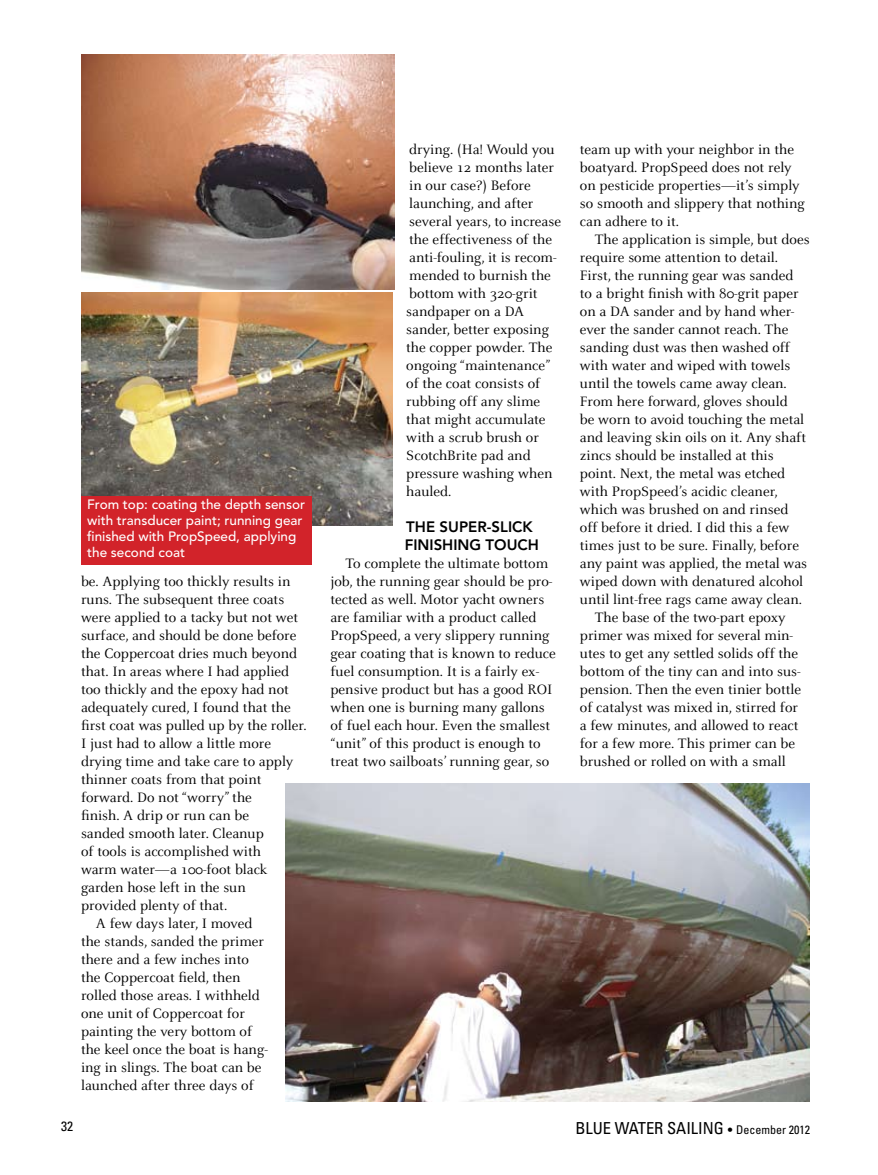
<style>
.page{position:relative;width:878px;height:1175px;background:#fff}
.page>*{position:absolute;margin:0;border:0;box-sizing:border-box;transform-origin:0 0}
.t1{font:condensed 16.5px "Univers";color:#000}
.t2{font:15px/18px "Celeste";color:#000}
.t3{font:800 15px/18px "Avenir";color:#000}
.t4{font:500 13.5px/16.2px "Avenir";color:#fff}
.t5{font:condensed 13.5px "Univers";color:#000}
.s1{font-family:"Clearface Gothic LH";font-weight:500;font-stretch:normal;font-size:12px}
.s2{font-size:12px}
</style>
<div class="page">
<img style="left:81px;top:54px;width:313px;height:235px">
<img style="left:81px;top:292px;width:311px;height:233px">
<img style="left:285px;top:783px;width:524px;height:318px">
<div style="left:81px;top:496px;width:231px;height:69px;background:#d2232a"></div>
<p class="t4" style="left:87px;top:496px;width:219px">From top: coating the depth sensor with transducer paint; running gear finished with PropSpeed, applying the second coat</p>
<p class="t2" style="left:81px;top:573px;width:211px">be. Applying too thickly results in</p>
<p class="t2" style="left:81px;top:591px;width:205px">runs. The subsequent three coats</p>
<p class="t2" style="left:81px;top:609px;width:219px">were applied to a tacky but not wet</p>
<p class="t2" style="left:81px;top:627px;width:217px">surface, and should be done before</p>
<p class="t2" style="left:81px;top:645px;width:217px">the Coppercoat dries much beyond</p>
<p class="t2" style="left:81px;top:663px;width:210px">that. In areas where I had applied</p>
<p class="t2" style="left:81px;top:681px;width:209px">too thickly and the epoxy had not</p>
<p class="t2" style="left:81px;top:699px;width:211px">adequately cured, I found that the</p>
<p class="t2" style="left:81px;top:717px;width:227px">first coat was pulled up by the roller.</p>
<p class="t2" style="left:81px;top:735px;width:191px">I just had to allow a little more</p>
<p class="t2" style="left:81px;top:753px;width:214px">drying time and take care to apply</p>
<p class="t2" style="left:81px;top:771px;width:182px">thinner coats from that point</p>
<p class="t2" style="left:81px;top:789px;width:172px">forward. Do not “worry” the</p>
<p class="t2" style="left:81px;top:807px;width:170px">finish. A drip or run can be</p>
<p class="t2" style="left:81px;top:825px;width:184px">sanded smooth later. Cleanup</p>
<p class="t2" style="left:81px;top:843px;width:181px">of tools is accomplished with</p>
<p class="t2" style="left:81px;top:861px;width:188px">warm water—a 100-foot black</p>
<p class="t2" style="left:81px;top:879px;width:166px">garden hose left in the sun</p>
<p class="t2" style="left:81px;top:897px;width:148px">provided plenty of that.</p>
<p class="t2" style="left:96px;top:915px;width:158px">A few days later, I moved</p>
<p class="t2" style="left:81px;top:933px;width:185px">the stands, sanded the primer</p>
<p class="t2" style="left:81px;top:951px;width:169px">there and a few inches into</p>
<p class="t2" style="left:81px;top:969px;width:161px">the Coppercoat field, then</p>
<p class="t2" style="left:81px;top:987px;width:180px">rolled those areas. I withheld</p>
<p class="t2" style="left:81px;top:1005px;width:165px">one unit of Coppercoat for</p>
<p class="t2" style="left:81px;top:1023px;width:173px">painting the very bottom of</p>
<p class="t2" style="left:81px;top:1041px;width:188px">the keel once the boat is hang-</p>
<p class="t2" style="left:81px;top:1059px;width:182px">ing in slings. The boat can be</p>
<p class="t2" style="left:81px;top:1077px;width:174px">launched after three days of</p>
<p class="t2" style="left:406px;top:141px;width:156px">drying. (Ha! Would you believe 12 months later in our case?) Before launching, and after several years, to increase the effectiveness of the anti-fouling, it is recom&shy;mended to burnish the bottom with 320-grit sandpaper on a DA sander, better exposing the copper powder. The ongoing “maintenance” of the coat consists of rubbing off any slime that might accumulate with a scrub brush or<br>ScotchBrite pad and pressure washing when hauled.</p>
<p class="t3" style="left:405px;top:518px;width:136px">THE SUPER-SLICK<br>FINISHING TOUCH</p>
<p class="t2" style="left:330px;top:555px;width:227px;text-indent:15px">To complete the ultimate bottom job, the running gear should be pro&shy;tected as well. Motor yacht owners are familiar with a product called PropSpeed, a very slippery running gear coating that is known to reduce fuel consumption. It is a fairly ex&shy;pensive product but has a good ROI when one is burning many gallons of fuel each hour. Even the smallest “unit” of this product is enough to treat two sailboats’ running gear, so</p>
<p class="t2" style="left:580px;top:141px;width:226px">team up with your neighbor in the boatyard. PropSpeed does not rely on pesticide properties—it’s simply so smooth and slippery that nothing can adhere to it.</p>
<p class="t2" style="left:594px;top:231px;width:216px">The application is simple, but does</p>
<p class="t2" style="left:580px;top:249px;width:200px">require some attention to detail.</p>
<p class="t2" style="left:580px;top:267px;width:215px">First, the running gear was sanded</p>
<p class="t2" style="left:580px;top:285px;width:220px">to a bright finish with 80-grit paper</p>
<p class="t2" style="left:580px;top:303px;width:216px">on a DA sander and by hand wher-</p>
<p class="t2" style="left:580px;top:321px;width:210px">ever the sander cannot reach. The</p>
<p class="t2" style="left:580px;top:339px;width:212px">sanding dust was then washed off</p>
<p class="t2" style="left:580px;top:357px;width:212px">with water and wiped with towels</p>
<p class="t2" style="left:580px;top:375px;width:208px">until the towels came away clean.</p>
<p class="t2" style="left:580px;top:393px;width:209px">From here forward, gloves should</p>
<p class="t2" style="left:580px;top:411px;width:226px">be worn to avoid touching the metal</p>
<p class="t2" style="left:580px;top:429px;width:228px">and leaving skin oils on it. Any shaft</p>
<p class="t2" style="left:580px;top:447px;width:195px">zincs should be installed at this</p>
<p class="t2" style="left:580px;top:465px;width:207px">point. Next, the metal was etched</p>
<p class="t2" style="left:580px;top:483px;width:199px">with PropSpeed’s acidic cleaner,</p>
<p class="t2" style="left:580px;top:501px;width:210px">which was brushed on and rinsed</p>
<p class="t2" style="left:580px;top:519px;width:211px">off before it dried. I did this a few</p>
<p class="t2" style="left:580px;top:537px;width:220px">times just to be sure. Finally, before</p>
<p class="t2" style="left:580px;top:555px;width:229px">any paint was applied, the metal was</p>
<p class="t2" style="left:580px;top:573px;width:225px">wiped down with denatured alcohol</p>
<p class="t2" style="left:580px;top:591px;width:223px">until lint-free rags came away clean.</p>
<p class="t2" style="left:594px;top:609px;width:192px">The base of the two-part epoxy</p>
<p class="t2" style="left:580px;top:627px;width:215px">primer was mixed for several min-</p>
<p class="t2" style="left:580px;top:645px;width:220px">utes to get any settled solids off the</p>
<p class="t2" style="left:580px;top:663px;width:222px">bottom of the tiny can and into sus-</p>
<p class="t2" style="left:580px;top:681px;width:223px">pension. Then the even tinier bottle</p>
<p class="t2" style="left:580px;top:699px;width:219px">of catalyst was mixed in, stirred for</p>
<p class="t2" style="left:580px;top:717px;width:220px">a few minutes, and allowed to react</p>
<p class="t2" style="left:580px;top:735px;width:217px">for a few more. This primer can be</p>
<p class="t2" style="left:580px;top:753px;width:207px">brushed or rolled on with a small</p>
<p class="t5" style="left:61px;top:1118px;width:13px">32</p>
<p class="t1" style="left:575px;top:1118px;width:236px">BLUE WATER SAILING <span class="s1">•</span> <span class="s2">DECEMBER 2012</span></p>
</div>
